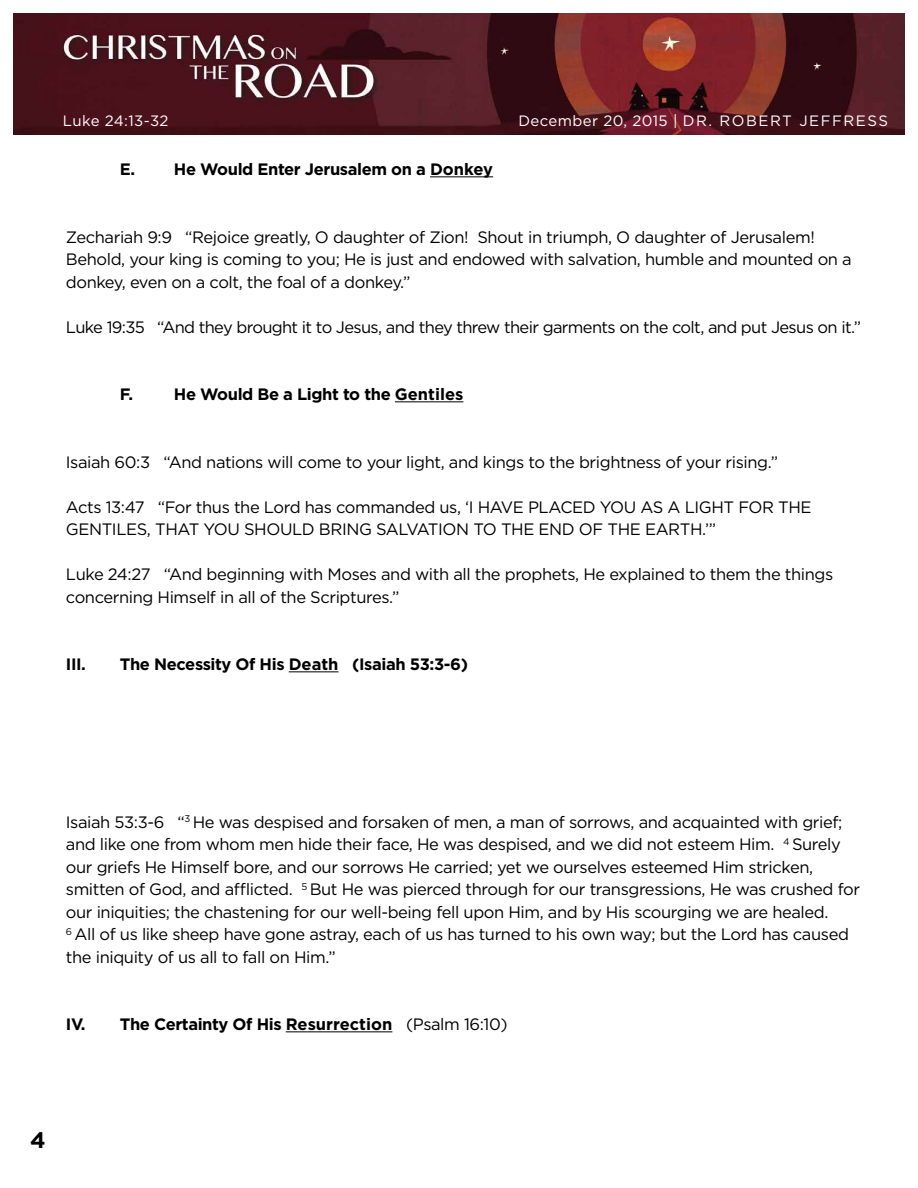
<style>
.page{position:relative;width:918px;height:1188px;background:#fff}
.page>*{position:absolute;margin:0;border:0;box-sizing:border-box;transform-origin:0 0}
.t1{font:700 22.5px "Gotham";color:#000}
.t2{font:16.5px/22.5px "Gotham";letter-spacing:-.025em;color:#000}
.t3{font:700 16.5px "Gotham";letter-spacing:-.025em;color:#000}
.t4{font:15px "Gotham";letter-spacing:.09em;color:#fff}
.t5{font:15px "Gotham";letter-spacing:.025em;color:#fff}
.s1{font-weight:400}
</style>
<div class="page">
<hr style="left:430px;top:176px;width:63px;height:1px;background:#000">
<hr style="left:395px;top:401px;width:68px;height:1px;background:#000">
<hr style="left:289px;top:671px;width:50px;height:1px;background:#000">
<hr style="left:286px;top:1031px;width:106px;height:1px;background:#000">
<img style="left:14px;top:14px;width:890px;height:121px">
<p class="t5" style="left:63px;top:112px;width:107px">Luke 24:13-32</p>
<p class="t4" style="left:519px;top:112px;width:371px">December 20, 2015 | DR. ROBERT JEFFRESS</p>
<p class="t3" style="left:120px;top:158px;width:375px">E. He Would Enter Jerusalem on a Donkey</p>
<p class="t2" style="left:66px;top:225px;width:787px">Zechariah 9:9 “Rejoice greatly, O daughter of Zion! Shout in triumph, O daughter of Jerusalem!<br>Behold, your king is coming to you; He is just and endowed with salvation, humble and mounted on a donkey, even on a colt, the foal of a donkey.”</p>
<p class="t2" style="left:66px;top:315px;width:797px">Luke 19:35 “And they brought it to Jesus, and they threw their garments on the colt, and put Jesus on it.”</p>
<p class="t3" style="left:120px;top:383px;width:15px">F.</p>
<p class="t3" style="left:174px;top:383px;width:291px">He Would Be a Light to the Gentiles</p>
<p class="t2" style="left:66px;top:450px;width:714px">Isaiah 60:3 “And nations will come to your light, and kings to the brightness of your rising.”</p>
<p class="t2" style="left:66px;top:495px;width:747px">Acts 13:47 “For thus the Lord has commanded us, ‘I HAVE PLACED YOU AS A LIGHT FOR THE<br>GENTILES, THAT YOU SHOULD BRING SALVATION TO THE END OF THE EARTH.’”</p>
<p class="t2" style="left:66px;top:563px;width:769px">Luke 24:27 “And beginning with Moses and with all the prophets, He explained to them the things concerning Himself in all of the Scriptures.”</p>
<p class="t3" style="left:66px;top:653px;width:22px">III.</p>
<p class="t3" style="left:120px;top:653px;width:350px">The Necessity Of His Death (Isaiah 53:3-6)</p>
<p class="t2" style="left:66px;top:810px;width:796px">Isaiah 53:3-6 “<sup>3</sup> He was despised and forsaken of men, a man of sorrows, and acquainted with grief; and like one from whom men hide their face, He was despised, and we did not esteem Him. <sup>4</sup> Surely our griefs He Himself bore, and our sorrows He carried; yet we ourselves esteemed Him stricken, smitten of God, and afflicted. <sup>5</sup> But He was pierced through for our transgressions, He was crushed for our iniquities; the chastening for our well-being fell upon Him, and by His scourging we are healed.<br><sup>6</sup> All of us like sheep have gone astray, each of us has turned to his own way; but the Lord has caused the iniquity of us all to fall on Him.”</p>
<p class="t3" style="left:66px;top:1013px;width:443px">IV. The Certainty Of His Resurrection <span class="s1">(Psalm 16:10)</span></p>
<h1 class="t1" style="left:30px;top:1125px;width:17px">4</h1>
</div>
